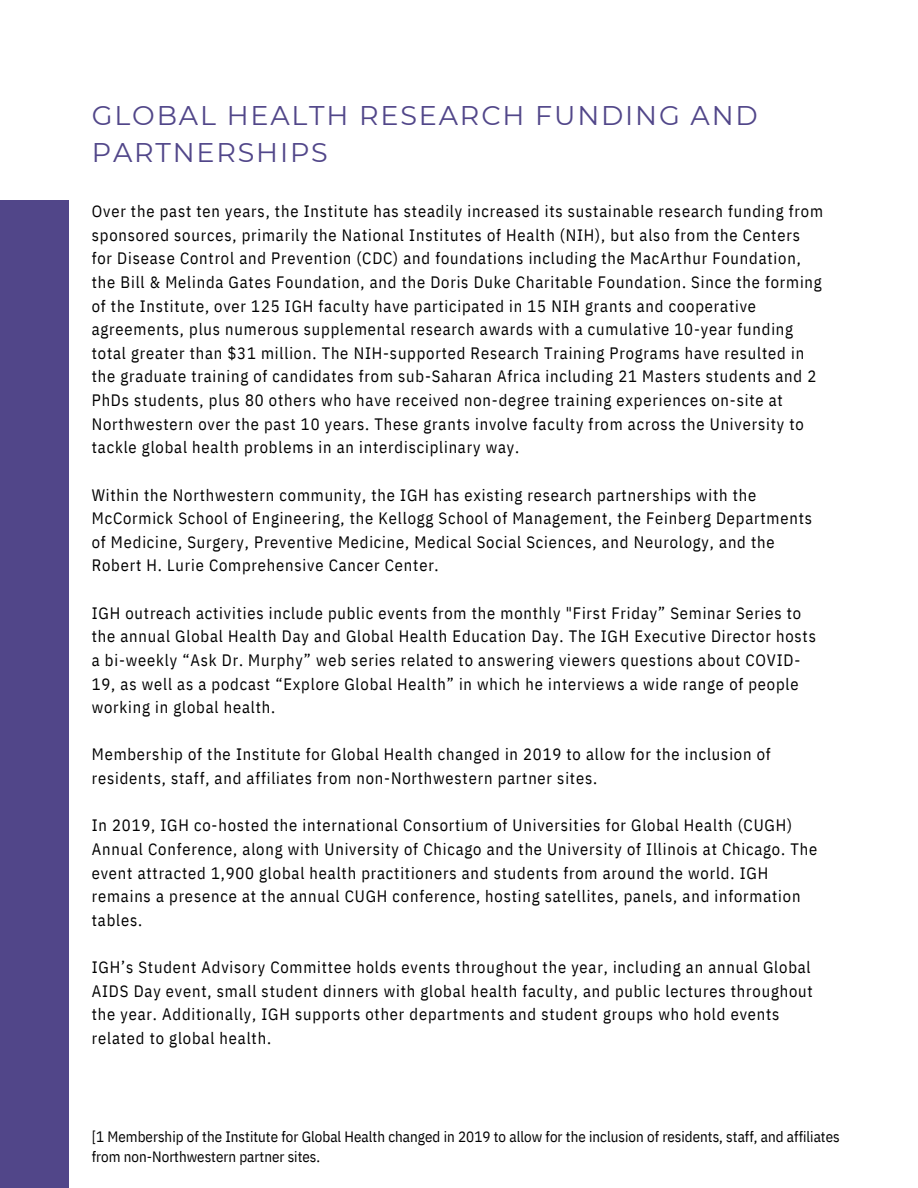
<style>
.page{position:relative;width:918px;height:1188px;background:#fff}
.page>*{position:absolute;margin:0;border:0;box-sizing:border-box;transform-origin:0 0}
.t1{font:27px/37.2px "Montserrat";letter-spacing:.07em;color:#514689}
.t2{font:16.5px/23.7px "IBM Plex Sans Cond";letter-spacing:.05em;color:#000}
.t3{font:15px/19.2px "IBM Plex Sans Cond";color:#000}
</style>
<div class="page">
<div style="left:0;top:200px;width:69px;height:988px;background:#514689"></div>
<h1 class="t1" style="left:92px;top:97px;width:668px">GLOBAL HEALTH RESEARCH FUNDING AND<br>PARTNERSHIPS</h1>
<p class="t2" style="left:92px;top:199px;width:733px">Over the past ten years, the Institute has steadily increased its sustainable research funding from sponsored sources, primarily the National Institutes of Health (NIH), but also from the Centers for Disease Control and Prevention (CDC) and foundations including the MacArthur Foundation, the Bill &amp; Melinda Gates Foundation, and the Doris Duke Charitable Foundation. Since the forming of the Institute, over 125 IGH faculty have participated in 15 NIH grants and cooperative agreements, plus numerous supplemental research awards with a cumulative 10-year funding total greater than $31 million. The NIH-supported Research Training Programs have resulted in the graduate training of candidates from sub-Saharan Africa including 21 Masters students and 2<br>PhDs students, plus 80 others who have received non-degree training experiences on-site at Northwestern over the past 10 years. These grants involve faculty from across the University to tackle global health problems in an interdisciplinary way.</p>
<p class="t2" style="left:92px;top:483px;width:722px">Within the Northwestern community, the IGH has existing research partnerships with the McCormick School of Engineering, the Kellogg School of Management, the Feinberg Departments of Medicine, Surgery, Preventive Medicine, Medical Social Sciences, and Neurology, and the Robert H. Lurie Comprehensive Cancer Center.</p>
<p class="t2" style="left:92px;top:601px;width:726px">IGH outreach activities include public events from the monthly "First Friday” Seminar Series to the annual Global Health Day and Global Health Education Day. The IGH Executive Director hosts a bi-weekly “Ask Dr. Murphy” web series related to answering viewers questions about COVID-19, as well as a podcast “Explore Global Health” in which he interviews a wide range of people working in global health.</p>
<p class="t2" style="left:92px;top:742px;width:680px">Membership of the Institute for Global Health changed in 2019 to allow for the inclusion of residents, staff, and affiliates from non-Northwestern partner sites.</p>
<p class="t2" style="left:92px;top:813px;width:727px">In 2019, IGH co-hosted the international Consortium of Universities for Global Health (CUGH)<br>Annual Conference, along with University of Chicago and the University of Illinois at Chicago. The event attracted 1,900 global health practitioners and students from around the world. IGH remains a presence at the annual CUGH conference, hosting satellites, panels, and information tables.</p>
<p class="t2" style="left:92px;top:955px;width:722px">IGH’s Student Advisory Committee holds events throughout the year, including an annual Global AIDS Day event, small student dinners with global health faculty, and public lectures throughout the year. Additionally, IGH supports other departments and student groups who hold events related to global health.</p>
<p class="t3" style="left:92px;top:1127px;width:749px">[1 Membership of the Institute for Global Health changed in 2019 to allow for the inclusion of residents, staff, and affiliates from non-Northwestern partner sites.</p>
</div>
